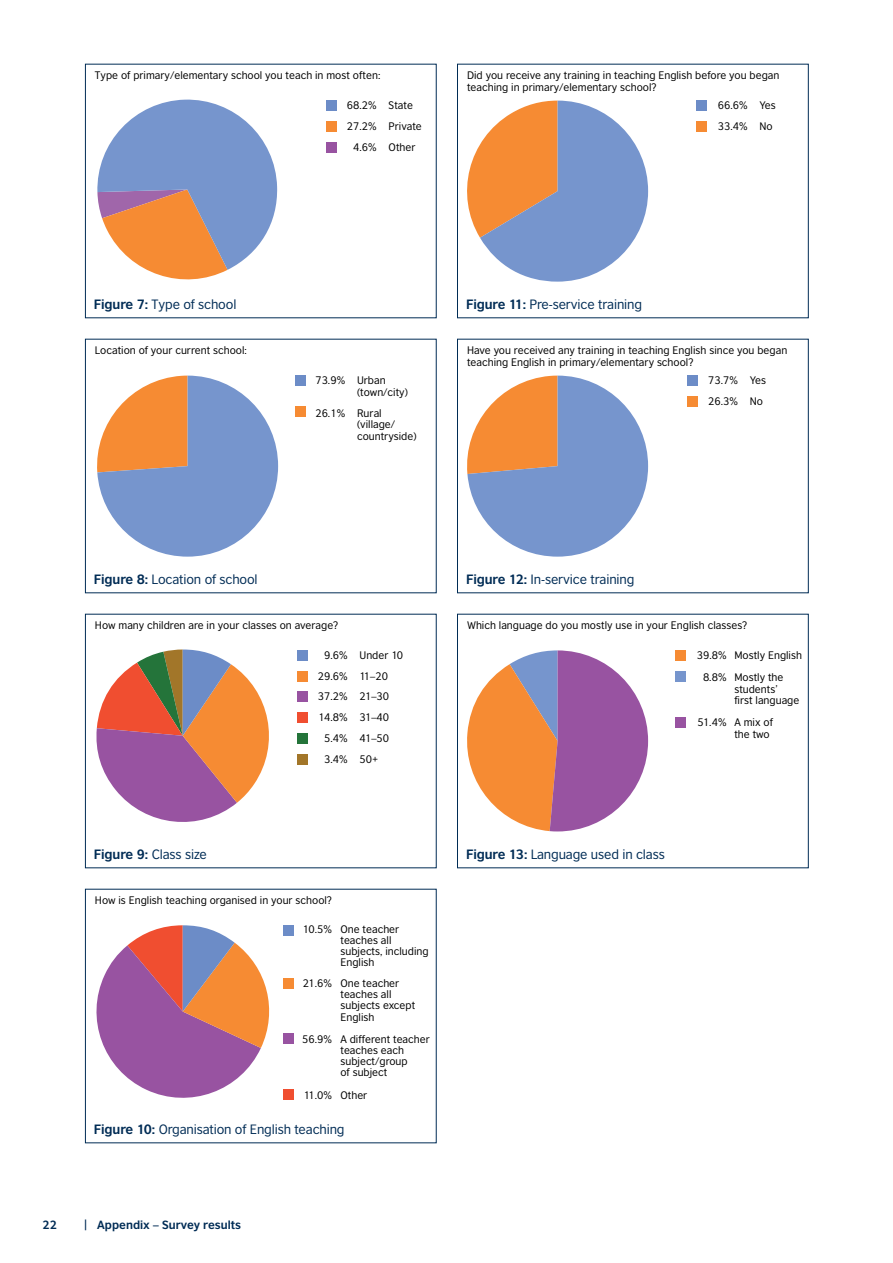
<style>
.page{position:relative;width:893px;height:1263px;background:#fff}
.page>*{position:absolute;margin:0;border:0;box-sizing:border-box;transform-origin:0 0}
.t1{font:12.75px "British Council Sans";letter-spacing:-.01em;color:#002c55}
.t2{font:700 11.25px "British Council Sans";color:#002c55}
.t3{font:10.35px/11.7px "British Council Sans";color:#000}
.s1{font-weight:700}
</style>
<div class="page">
<svg style="left:97px;top:99px;width:181px;height:180px"></svg>
<div style="left:327px;top:121px;width:10px;height:11px;background:#f68b33"></div>
<div style="left:326px;top:101px;width:11px;height:10px;background:#6c8cc7"></div>
<div style="left:327px;top:142px;width:10px;height:11px;background:#9853a1"></div>
<svg style="left:97px;top:376px;width:181px;height:181px"></svg>
<div style="left:295px;top:407px;width:10px;height:10px;background:#f68b33"></div>
<div style="left:295px;top:376px;width:10px;height:10px;background:#6c8cc7"></div>
<svg style="left:96px;top:649px;width:173px;height:173px"></svg>
<div style="left:297px;top:671px;width:11px;height:10px;background:#f68b33"></div>
<div style="left:297px;top:650px;width:11px;height:11px;background:#6c8cc7"></div>
<div style="left:297px;top:692px;width:11px;height:10px;background:#9853a1"></div>
<div style="left:298px;top:713px;width:10px;height:10px;background:#f04e30"></div>
<div style="left:298px;top:733px;width:10px;height:11px;background:#24743a"></div>
<div style="left:298px;top:754px;width:10px;height:11px;background:#a27629"></div>
<svg style="left:96px;top:925px;width:174px;height:173px"></svg>
<div style="left:283px;top:978px;width:11px;height:11px;background:#f68b33"></div>
<div style="left:283px;top:925px;width:11px;height:10px;background:#6c8cc7"></div>
<div style="left:283px;top:1034px;width:11px;height:10px;background:#9853a1"></div>
<div style="left:283px;top:1089px;width:11px;height:11px;background:#f04e30"></div>
<svg style="left:467px;top:101px;width:181px;height:181px"></svg>
<div style="left:697px;top:121px;width:10px;height:11px;background:#f68b33"></div>
<div style="left:697px;top:101px;width:10px;height:10px;background:#6c8cc7"></div>
<div style="left:457px;top:64px;width:352px;height:254px;border:1px solid #002c55"></div>
<svg style="left:467px;top:376px;width:181px;height:181px"></svg>
<div style="left:687px;top:396px;width:10px;height:11px;background:#f68b33"></div>
<div style="left:687px;top:376px;width:10px;height:10px;background:#6c8cc7"></div>
<div style="left:457px;top:339px;width:352px;height:254px;border:1px solid #002c55"></div>
<svg style="left:467px;top:650px;width:181px;height:181px"></svg>
<div style="left:676px;top:671px;width:10px;height:10px;background:#7695cd"></div>
<div style="left:676px;top:717px;width:10px;height:11px;background:#9853a1"></div>
<div style="left:676px;top:650px;width:10px;height:11px;background:#f68b33"></div>
<div style="left:457px;top:614px;width:352px;height:254px;border:1px solid #002c55"></div>
<p class="t3" style="left:95px;top:69px;width:287px">Type of primary/elementary school you teach in most often:</p>
<p class="t3" style="left:347px;top:99px;width:68px">68.2% State</p>
<p class="t3" style="left:347px;top:120px;width:76px">27.2% Private</p>
<p class="t3" style="left:353px;top:141px;width:64px">4.6% Other</p>
<p class="t3" style="left:467px;top:69px;width:314px;line-height:12.3px">Did you receive any training in teaching English before you began teaching in primary/elementary school?</p>
<p class="t3" style="left:718px;top:95px;width:59px;line-height:20.5px">66.6% Yes<br>33.4% No</p>
<p class="t1" style="left:94px;top:296px;width:144px"><span class="s1">Figure 7:</span> Type of school</p>
<p class="t3" style="left:95px;top:344px;width:153px">Location of your current school:</p>
<p class="t3" style="left:357px;top:374px;width:52px;text-indent:-42px">73.9% Urban (town/city)</p>
<p class="t3" style="left:357px;top:407px;width:61px;text-indent:-42px">26.1% Rural (village/ countryside)</p>
<p class="t1" style="left:466px;top:296px;width:178px"><span class="s1">Figure 11:</span> Pre-service training</p>
<p class="t3" style="left:467px;top:344px;width:322px">Have you received any training in teaching English since you began teaching English in primary/elementary school?</p>
<p class="t3" style="left:708px;top:370px;width:60px;line-height:20.5px">73.7% Yes<br>26.3% No</p>
<p class="t1" style="left:94px;top:571px;width:165px"><span class="s1">Figure 8:</span> Location of school</p>
<p class="t3" style="left:95px;top:619px;width:245px">How many children are in your classes on average?</p>
<p class="t3" style="left:324px;top:649px;width:81px">9.6% Under 10</p>
<p class="t3" style="left:318px;top:670px;width:72px">29.6% 11–20</p>
<p class="t3" style="left:318px;top:691px;width:73px">37.2% 21–30</p>
<p class="t3" style="left:319px;top:711px;width:72px">14.8% 31–40</p>
<p class="t3" style="left:324px;top:732px;width:67px">5.4% 41–50</p>
<p class="t3" style="left:324px;top:753px;width:56px">3.4% 50+</p>
<p class="t1" style="left:94px;top:846px;width:115px"><span class="s1">Figure 9:</span> Class size</p>
<p class="t3" style="left:95px;top:894px;width:239px">How is English teaching organised in your school?</p>
<p class="t3" style="left:340px;top:924px;width:90px;line-height:10.9px;text-indent:-38px">10.5% One teacher teaches all subjects, including<br>English</p>
<p class="t3" style="left:340px;top:978px;width:76px;line-height:10.9px;text-indent:-38px">21.6% One teacher teaches all subjects except<br>English</p>
<p class="t3" style="left:340px;top:1034px;width:91px;line-height:11.1px;text-indent:-38px">56.9% A different teacher teaches each subject/group<br>of subject</p>
<p class="t3" style="left:304px;top:1089px;width:65px">11.0% Other</p>
<p class="t1" style="left:94px;top:1121px;width:252px"><span class="s1">Figure 10:</span> Organisation of English teaching</p>
<p class="t2" style="left:43px;top:1218px;width:16px">22</p>
<p class="t2" style="left:84px;top:1218px;width:159px">| Appendix – Survey results</p>
<p class="t1" style="left:466px;top:571px;width:170px"><span class="s1">Figure 12:</span> In-service training</p>
<p class="t3" style="left:467px;top:619px;width:282px">Which language do you mostly use in your English classes?</p>
<p class="t3" style="left:703px;top:644px;width:101px;line-height:22px;text-indent:-6px">39.8% Mostly English<br>8.8% Mostly the</p>
<p class="t3" style="left:734px;top:683px;width:66px">students’<br>first language</p>
<p class="t3" style="left:697px;top:717px;width:77px;text-align:right">51.4% A mix of the two</p>
<p class="t1" style="left:466px;top:846px;width:200px"><span class="s1">Figure 13:</span> Language used in class</p>
</div>
